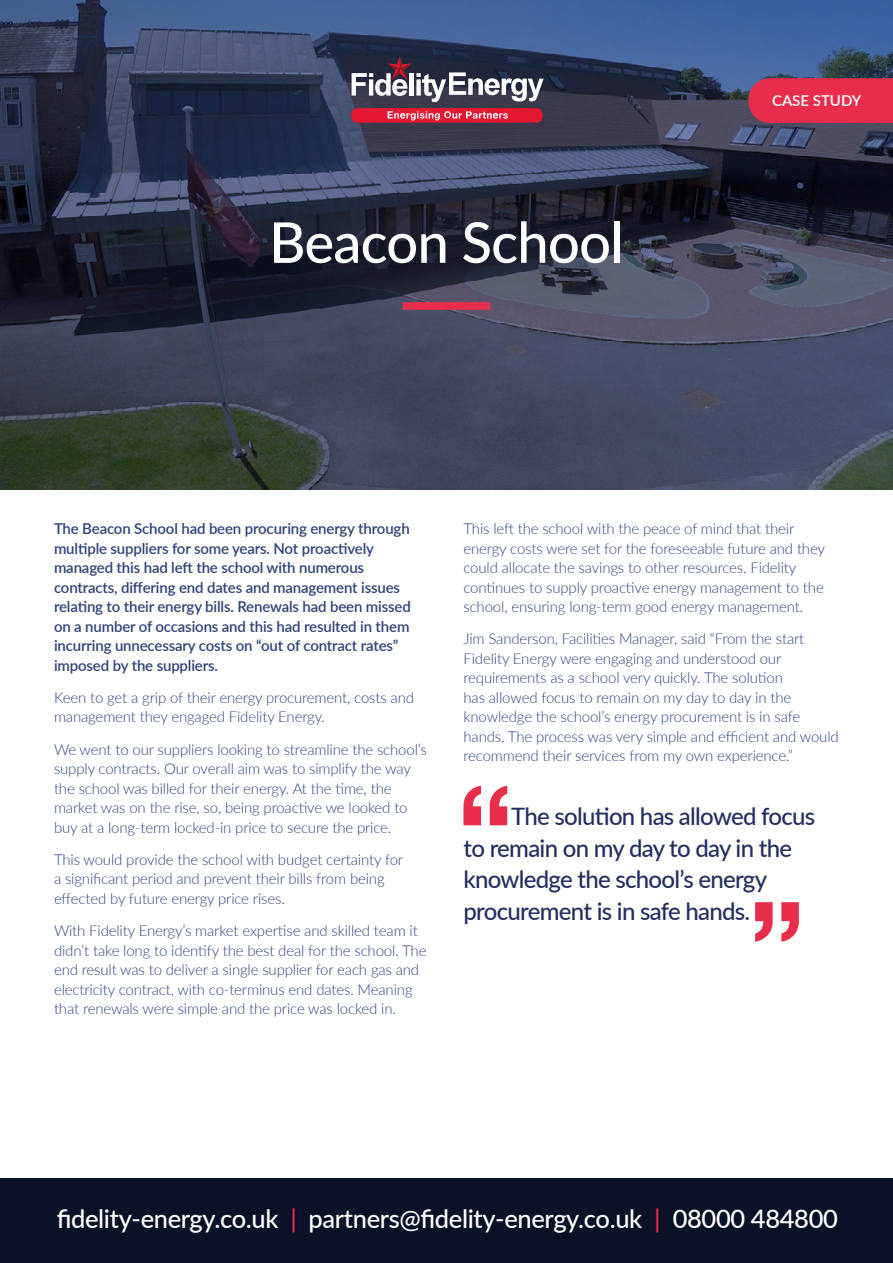
<style>
.page{position:relative;width:893px;height:1263px;background:#fff}
.page>*{position:absolute;margin:0;border:0;box-sizing:border-box;transform-origin:0 0}
.t1{font:500 56.25px "Lato";letter-spacing:-.015em;color:#fff}
.t2{font:500 25.5px "Lato";letter-spacing:-.015em;color:#fff}
.t3{font:500 24px/31.5px "Lato";letter-spacing:-.03em;color:#262e61}
.t4{font:300 15px/19.5px "Lato";letter-spacing:-.01em;color:#314179}
.t5{font:600 15px/19.5px "Lato";letter-spacing:-.01em;color:#314179}
.t6{font:600 15px "Lato";color:#fff}
.s1{color:#e82c4c}
</style>
<div class="page">
<svg style="left:463px;top:786px;width:44px;height:39px"></svg>
<svg style="left:755px;top:902px;width:44px;height:40px"></svg>
<svg style="left:0;top:0;width:893px;height:489px;background:#374057"></svg>
<div style="left:0;top:1179px;width:893px;height:84px;background:#0b1227"></div>
<svg style="left:748px;top:78px;width:145px;height:45px;background:#e12d4d"></svg>
<div style="left:351px;top:108px;width:192px;height:15px;background:#e41831;border-radius:7px"></div>
<svg style="left:388px;top:111px;width:120px;height:9px"></svg>
<svg style="left:352px;top:56px;width:192px;height:46px"></svg>
<div style="left:403px;top:302px;width:87px;height:8px;background:#e82c4c"></div>
<h1 class="t1" style="left:269px;top:202px;width:356px">Beacon School</h1>
<p class="t6" style="left:772px;top:89px;width:91px">CASE STUDY</p>
<p class="t5" style="left:54px;top:518px;width:358px">The Beacon School had been procuring energy through multiple suppliers for some years. Not proactively managed this had left the school with numerous contracts, differing end dates and management issues relating to their energy bills. Renewals had been missed on a number of occasions and this had resulted in them incurring unnecessary costs on “out of contract rates” imposed by the suppliers.</p>
<p class="t4" style="left:54px;top:687px;width:362px">Keen to get a grip of their energy procurement, costs and management they engaged Fidelity Energy.</p>
<p class="t4" style="left:54px;top:739px;width:374px">We went to our suppliers looking to streamline the school’s supply contracts. Our overall aim was to simplify the way the school was billed for their energy. At the time, the market was on the rise, so, being proactive we looked to buy at a long-term locked-in price to secure the price.</p>
<p class="t4" style="left:54px;top:849px;width:351px">This would provide the school with budget certainty for a significant period and prevent their bills from being effected by future energy price rises.</p>
<p class="t4" style="left:54px;top:920px;width:374px">With Fidelity Energy’s market expertise and skilled team it didn’t take long to identify the best deal for the school. The end result was to deliver a single supplier for each gas and electricity contract, with co-terminus end dates. Meaning that renewals were simple and the price was locked in.</p>
<p class="t4" style="left:463px;top:518px;width:363px">This left the school with the peace of mind that their energy costs were set for the foreseeable future and they could allocate the savings to other resources. Fidelity continues to supply proactive energy management to the school, ensuring long-term good energy management.</p>
<p class="t4" style="left:463px;top:629px;width:377px">Jim Sanderson, Facilities Manager, said “From the start Fidelity Energy were engaging and understood our requirements as a school very quickly. The solution<br>has allowed focus to remain on my day to day in the knowledge the school’s energy procurement is in safe hands. The process was very simple and efficient and would recommend their services from my own experience.”</p>
<h3 class="t3" style="left:463px;top:800px;width:353px;text-indent:48px">The solution has allowed focus to remain on my day to day in the knowledge the school’s energy procurement is in safe hands.</h3>
<h2 class="t2" style="left:57px;top:1200px;width:783px">fidelity-energy.co.uk <span class="s1">|</span> partners@fidelity-energy.co.uk <span class="s1">|</span> 08000 484800</h2>
</div>
